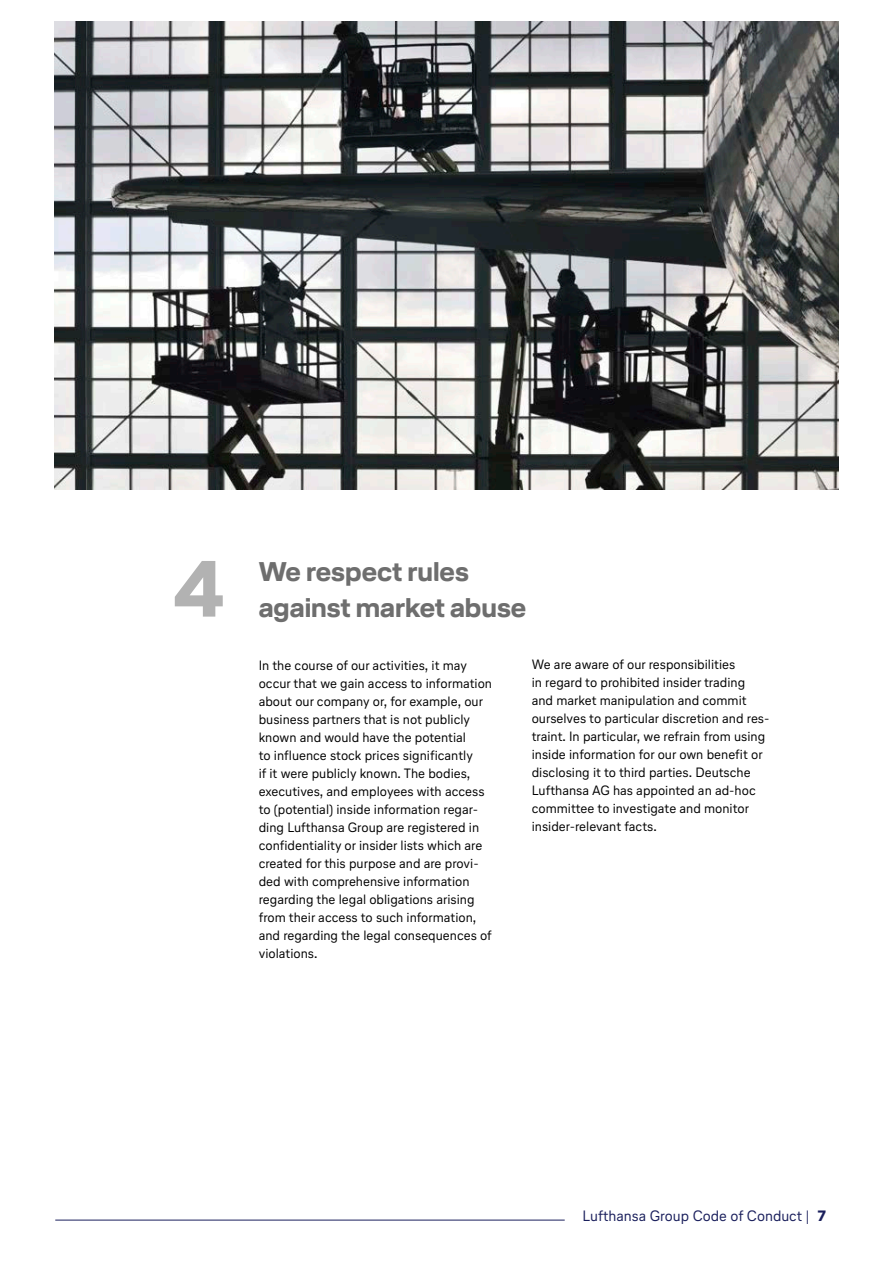
<style>
.page{position:relative;width:893px;height:1263px;background:#fff}
.page>*{position:absolute;margin:0;border:0;box-sizing:border-box;transform-origin:0 0}
.t1{font:700 79.5px "Lufthansa Head";color:#b2b2b2}
.t2{font:700 27px/36px "Lufthansa Head";color:#6e6e6e}
.t3{font:15px "Lufthansa Text";color:#1a1f5c}
.t4{font:700 15px "Lufthansa Head";color:#1a1f5c}
.t5{font:13.5px/18px "Lufthansa Text";color:#000}
</style>
<div class="page">
<img style="left:54px;top:21px;width:785px;height:468px">
<hr style="left:55px;top:1220px;width:510px;height:1px;background:#1a1f5c">
<h1 class="t1" style="left:174px;top:533px;width:52px">4</h1>
<h2 class="t2" style="left:259px;top:552px;width:269px">We respect rules against market abuse</h2>
<p class="t5" style="left:259px;top:655px;width:235px">In the course of our activities, it may occur that we gain access to information about our company or, for example, our business partners that is not publicly known and would have the potential<br>to influence stock prices significantly<br>if it were publicly known. The bodies, executives, and employees with access to (potential) inside information regar&shy;ding Lufthansa Group are registered in confidentiality or insider lists which are created for this purpose and are provi&shy;ded with comprehensive information regarding the legal obligations arising from their access to such information, and regarding the legal consequences of violations.</p>
<p class="t5" style="left:532px;top:655px;width:239px">We are aware of our responsibilities<br>in regard to prohibited insider trading and market manipulation and commit ourselves to particular discretion and res&shy;traint. In particular, we refrain from using inside information for our own benefit or disclosing it to third parties. Deutsche Lufthansa AG has appointed an ad-hoc committee to investigate and monitor insider-relevant facts.</p>
<p class="t3" style="left:583px;top:1206px;width:228px">Lufthansa Group Code of Conduct |</p>
<p class="t4" style="left:818px;top:1205px;width:10px">7</p>
</div>
